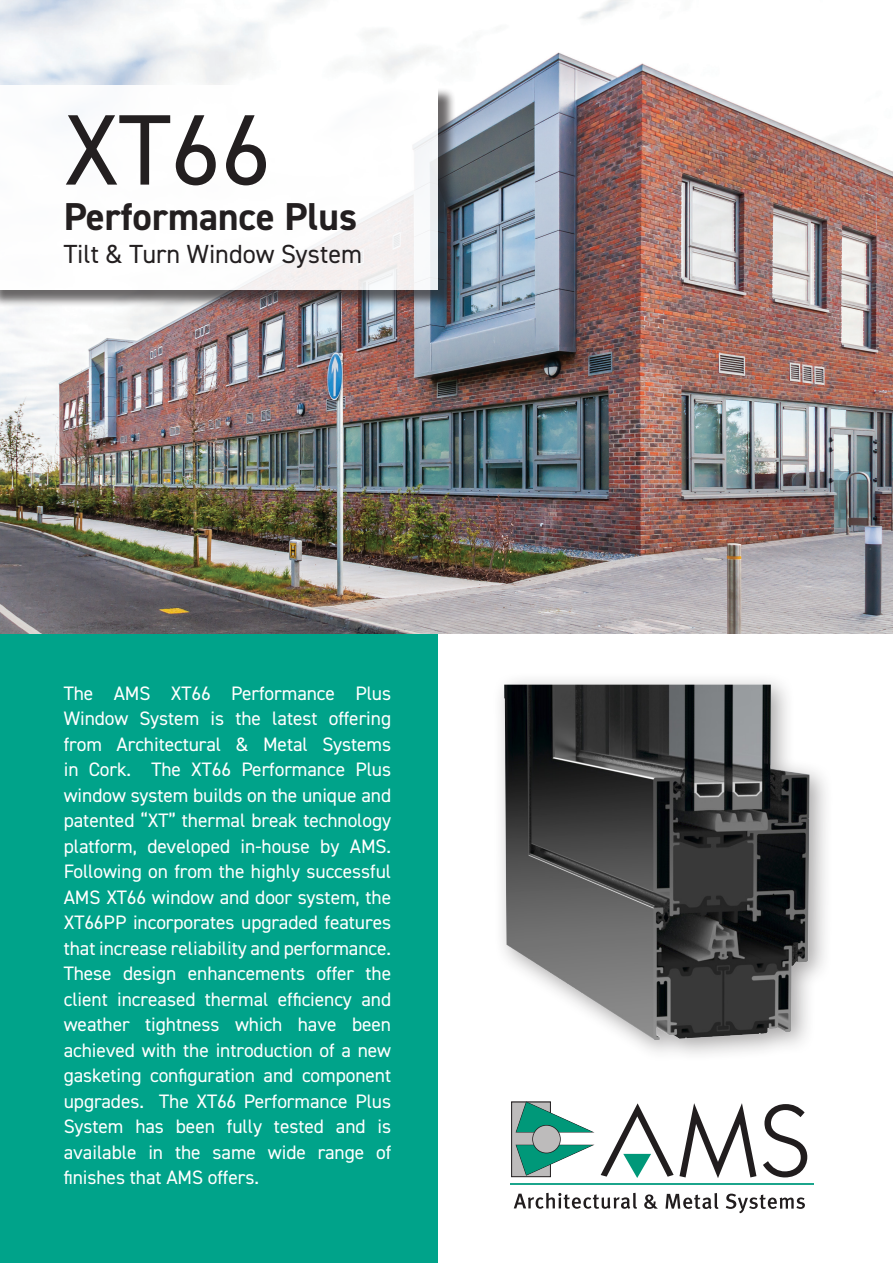
<style>
.page{position:relative;width:893px;height:1263px;background:#fff}
.page>*{position:absolute;margin:0;border:0;box-sizing:border-box;transform-origin:0 0}
.t1{font:100.5px "DIN2014";color:#231f20}
.t2{font:700 39px "DIN2014";color:#231f20}
.t3{font:26.25px "DIN2014";color:#231f20}
.t4{font:19.5px/25.5px "DIN2014";letter-spacing:-.005em;color:#fff;text-align:justify}
</style>
<div class="page">
<div style="left:0;top:629px;width:438px;height:634px;background:#00a38a"></div>
<img style="left:0;top:0;width:893px;height:634px">
<div style="left:492px;top:672px;width:342px;height:391px;background:#231f20;opacity:.4"></div>
<img style="left:504px;top:685px;width:91px;height:317px">
<div style="left:0;top:87px;width:457px;height:221px;background:#231f20;opacity:.75"></div>
<div style="left:0;top:85px;width:438px;height:204px;background:#fff"></div>
<div style="left:512px;top:1102px;width:38px;height:75px;background:#bdbbbb"></div>
<div style="left:511px;top:1102px;width:40px;height:75px;border:1px solid #231f20"></div>
<svg style="left:516px;top:1101px;width:77px;height:31px"></svg>
<svg style="left:516px;top:1145px;width:78px;height:31px"></svg>
<svg style="left:532px;top:1125px;width:29px;height:28px"></svg>
<div style="left:533px;top:1126px;width:27px;height:26px;background:#bdbbbb;border-radius:50%"></div>
<svg style="left:763px;top:1104px;width:44px;height:73px"></svg>
<svg style="left:601px;top:1103px;width:155px;height:75px"></svg>
<svg style="left:514px;top:1193px;width:123px;height:16px"></svg>
<svg style="left:644px;top:1194px;width:14px;height:15px"></svg>
<svg style="left:665px;top:1193px;width:53px;height:16px"></svg>
<svg style="left:726px;top:1193px;width:79px;height:20px"></svg>
<hr style="left:510px;top:1183px;width:304px;height:1px;background:#1ba58c">
<p class="t1" style="left:64px;top:87px;width:209px">XT66</p>
<p class="t2" style="left:64px;top:191px;width:295px">Performance Plus</p>
<p class="t3" style="left:64px;top:238px;width:300px">Tilt &amp; Turn Window System</p>
<p class="t4" style="left:64px;top:680px;width:329px">The AMS XT66 Performance Plus Window System is the latest offering from Architectural &amp; Metal Systems in Cork. The XT66 Performance Plus window system builds on the unique and patented “XT” thermal break technology platform, developed in-house by AMS.<br>Following on from the highly successful AMS XT66 window and door system, the XT66PP incorporates upgraded features that increase reliability and performance.</p>
<p class="t4" style="left:64px;top:960px;width:329px">These design enhancements offer the client increased thermal efficiency and weather tightness which have been achieved with the introduction of a new gasketing configuration and component upgrades. The XT66 Performance Plus System has been fully tested and is available in the same wide range of finishes that AMS offers.</p>
</div>
